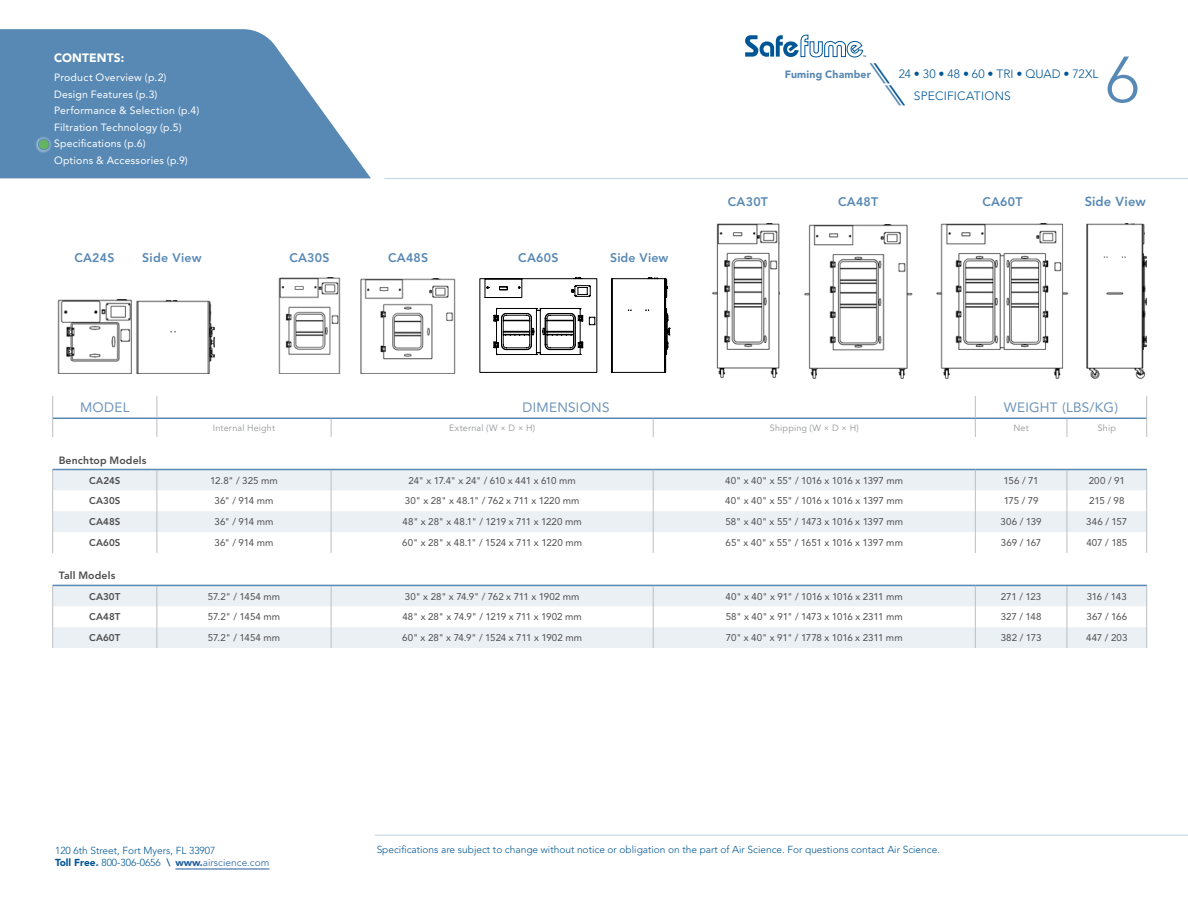
<style>
.page{position:relative;width:1188px;height:918px;background:#fff}
.page>*{position:absolute;margin:0;border:0;box-sizing:border-box;transform-origin:0 0}
.t1{font:300 64.5px "Avenir LT Std";color:#5889b4}
.t2{font:13.5px "Avenir LT Std";letter-spacing:.02em;color:#6d94ba}
.t3{font:800 13.05px "Avenir LT Std";color:#5889b4}
.t4{font:800 12.3px "Avenir LT Std";letter-spacing:.02em;color:#5889b4}
.t5{font:800 12.3px "Avenir LT Std";color:#5889b4}
.t6{font:300 12px/22.2px "Avenir LT Std";letter-spacing:.015em;color:#005695}
.t7{font:900 12px "Avenir LT Std";letter-spacing:.01em;color:#fff}
.t8{font:10.5px/16.5px "Avenir LT Std";letter-spacing:.02em;color:#fff}
.t9{font:800 10.5px "Avenir LT Std";letter-spacing:.015em;color:#4d4d4f}
.t10{font:900 10.5px "Avenir LT Std";letter-spacing:.015em;color:#5889b4}
.t11{font:300 10.2px/12px "Avenir LT Std";color:#005695}
.t12{font:9.75px "Avenir LT Std";letter-spacing:-.01em;color:#4d4d4f}
.t13{font:800 9.75px "Avenir LT Std";letter-spacing:.01em;color:#4d4d4f}
.t14{font:9px "Avenir LT Std";letter-spacing:.02em;color:#939598}
.s1{font-family:"ITC Avant Garde Std";font-weight:400;font-style:italic;font-size:24px;color:#5889b4}
.s2{font-family:"ITC Avant Garde Std";font-weight:400;font-style:italic;font-size:24px}
.s3{font-weight:900}
.s4{font-weight:800}
.s5{font-weight:900;color:#215e9e}
.s6{color:#215e9e}
</style>
<div class="page">
<hr style="left:384px;top:178px;width:804px;height:1px;background:#5889b4">
<svg style="left:0;top:29px;width:371px;height:149px;background:#709abf"></svg>
<hr style="left:175px;top:869px;width:94px;height:1px;background:#215e9e">
<hr style="left:375px;top:835px;width:813px;height:1px;background:#5889b4">
<svg style="left:745px;top:35px;width:121px;height:22px"></svg>
<img style="left:712px;top:224px;width:68px;height:154px">
<img style="left:804px;top:224px;width:109px;height:155px">
<img style="left:936px;top:224px;width:211px;height:155px">
<svg style="left:35px;top:136px;width:17px;height:17px"></svg>
<div style="left:38px;top:139px;width:11px;height:11px;background:#65b460;border-radius:50%"></div>
<div style="left:38px;top:139px;width:11px;height:11px;border:1px solid #5889b4;border-radius:50%"></div>
<svg style="left:53px;top:470px;width:1094px;height:178px"></svg>
<svg style="left:52px;top:396px;width:1px;height:41px"></svg>
<svg style="left:157px;top:396px;width:1px;height:41px"></svg>
<svg style="left:331px;top:419px;width:1px;height:18px"></svg>
<svg style="left:653px;top:419px;width:1px;height:18px"></svg>
<svg style="left:975px;top:396px;width:1px;height:41px"></svg>
<svg style="left:1067px;top:419px;width:1px;height:18px"></svg>
<svg style="left:1146px;top:396px;width:1px;height:41px"></svg>
<svg style="left:52px;top:470px;width:1px;height:83px"></svg>
<svg style="left:157px;top:470px;width:1px;height:83px"></svg>
<svg style="left:331px;top:470px;width:1px;height:83px"></svg>
<svg style="left:653px;top:470px;width:1px;height:83px"></svg>
<svg style="left:975px;top:470px;width:1px;height:83px"></svg>
<svg style="left:1067px;top:470px;width:1px;height:83px"></svg>
<svg style="left:1146px;top:470px;width:1px;height:83px"></svg>
<svg style="left:52px;top:586px;width:1px;height:62px"></svg>
<svg style="left:157px;top:586px;width:1px;height:62px"></svg>
<svg style="left:331px;top:586px;width:1px;height:62px"></svg>
<svg style="left:653px;top:586px;width:1px;height:62px"></svg>
<svg style="left:975px;top:586px;width:1px;height:62px"></svg>
<svg style="left:1067px;top:586px;width:1px;height:62px"></svg>
<svg style="left:1146px;top:586px;width:1px;height:62px"></svg>
<hr style="left:53px;top:418px;width:104px;height:1px;background:#5889b4">
<hr style="left:157px;top:418px;width:174px;height:1px;background:#5889b4">
<hr style="left:331px;top:418px;width:322px;height:1px;background:#5889b4">
<hr style="left:653px;top:418px;width:322px;height:1px;background:#5889b4">
<hr style="left:975px;top:418px;width:92px;height:1px;background:#5889b4">
<hr style="left:1067px;top:418px;width:80px;height:1px;background:#5889b4">
<hr style="left:52px;top:469px;width:105px;height:1px;background:#5889b4">
<hr style="left:157px;top:469px;width:174px;height:1px;background:#5889b4">
<hr style="left:331px;top:469px;width:322px;height:1px;background:#5889b4">
<hr style="left:653px;top:469px;width:322px;height:1px;background:#5889b4">
<hr style="left:975px;top:469px;width:92px;height:1px;background:#5889b4">
<hr style="left:1067px;top:469px;width:80px;height:1px;background:#5889b4">
<hr style="left:52px;top:585px;width:105px;height:1px;background:#5889b4">
<hr style="left:157px;top:585px;width:174px;height:1px;background:#5889b4">
<hr style="left:331px;top:585px;width:322px;height:1px;background:#5889b4">
<hr style="left:653px;top:585px;width:322px;height:1px;background:#5889b4">
<hr style="left:975px;top:585px;width:92px;height:1px;background:#5889b4">
<hr style="left:1067px;top:585px;width:80px;height:1px;background:#5889b4">
<img style="left:57px;top:300px;width:158px;height:74px">
<img style="left:278px;top:277px;width:63px;height:96px">
<img style="left:360px;top:278px;width:96px;height:95px">
<svg style="left:479px;top:277px;width:191px;height:96px"></svg>
<p class="t7" style="left:54px;top:51px;width:72px">CONTENTS:</p>
<p class="t8" style="left:54px;top:69px;width:147px">Product Overview (p.2)<br>Design Features (p.3)<br>Performance &amp; Selection (p.4)<br>Filtration Technology (p.5)<br>Specifications (p.6)<br>Options &amp; Accessories (p.9)</p>
<p class="t4" style="left:142px;top:251px;width:61px">Side View</p>
<p class="t5" style="left:610px;top:251px;width:60px">Side View</p>
<p class="t4" style="left:74px;top:251px;width:42px">CA24S</p>
<p class="t4" style="left:289px;top:251px;width:42px">CA30S</p>
<p class="t4" style="left:388px;top:251px;width:42px">CA48S</p>
<p class="t4" style="left:518px;top:251px;width:42px">CA60S</p>
<p class="t10" style="left:785px;top:68px;width:88px">Fuming Chamber</p>
<p class="t6" style="left:889px;top:63px;width:211px;text-indent:-15px"><span class="s1">\</span><span class="s2">\</span>24 • 30 • 48 • 60 • TRI • QUAD • 72XL <span class="s1">\</span><span class="s2">\</span>SPECIFICATIONS</p>
<h1 class="t1" style="left:1106px;top:42px;width:35px">6</h1>
<p class="t4" style="left:728px;top:194px;width:42px">CA30T</p>
<p class="t4" style="left:838px;top:194px;width:42px">CA48T</p>
<p class="t4" style="left:982px;top:194px;width:42px">CA60T</p>
<h3 class="t3" style="left:1085px;top:194px;width:63px">Side View</h3>
<h2 class="t2" style="left:80px;top:400px;width:51px">MODEL</h2>
<h2 class="t2" style="left:523px;top:400px;width:88px">DIMENSIONS</h2>
<h2 class="t2" style="left:1004px;top:400px;width:116px">WEIGHT (LBS/KG)</h2>
<p class="t14" style="left:213px;top:423px;width:64px">Internal Height</p>
<p class="t14" style="left:449px;top:423px;width:88px">External (W × D × H)</p>
<p class="t14" style="left:770px;top:423px;width:90px">Shipping (W × D × H)</p>
<p class="t14" style="left:1013px;top:423px;width:17px">Net</p>
<p class="t14" style="left:1098px;top:423px;width:20px">Ship</p>
<p class="t9" style="left:59px;top:454px;width:89px">Benchtop Models</p>
<p class="t13" style="left:89px;top:474px;width:33px">CA24S</p>
<p class="t12" style="left:210px;top:475px;width:69px">12.8" / 325 mm</p>
<p class="t12" style="left:409px;top:475px;width:169px">24" x 17.4" x 24" / 610 x 441 x 610 mm</p>
<p class="t12" style="left:725px;top:475px;width:179px">40" x 40" x 55" / 1016 x 1016 x 1397 mm</p>
<p class="t12" style="left:1004px;top:475px;width:37px">156 / 71</p>
<p class="t12" style="left:1089px;top:475px;width:38px">200 / 91</p>
<p class="t13" style="left:89px;top:495px;width:33px">CA30S</p>
<p class="t12" style="left:215px;top:495px;width:60px">36" / 914 mm</p>
<p class="t12" style="left:405px;top:495px;width:176px">30" x 28" x 48.1" / 762 x 711 x 1220 mm</p>
<p class="t12" style="left:725px;top:495px;width:179px">40" x 40" x 55" / 1016 x 1016 x 1397 mm</p>
<p class="t12" style="left:1004px;top:495px;width:36px">175 / 79</p>
<p class="t12" style="left:1089px;top:495px;width:37px">215 / 98</p>
<p class="t13" style="left:89px;top:516px;width:33px">CA48S</p>
<p class="t12" style="left:215px;top:516px;width:60px">36" / 914 mm</p>
<p class="t12" style="left:403px;top:516px;width:181px">48" x 28" x 48.1" / 1219 x 711 x 1220 mm</p>
<p class="t12" style="left:725px;top:516px;width:179px">58" x 40" x 55" / 1473 x 1016 x 1397 mm</p>
<p class="t12" style="left:1001px;top:516px;width:43px">306 / 139</p>
<p class="t12" style="left:1086px;top:516px;width:43px">346 / 157</p>
<p class="t13" style="left:89px;top:537px;width:33px">CA60S</p>
<p class="t12" style="left:215px;top:537px;width:60px">36" / 914 mm</p>
<p class="t12" style="left:402px;top:537px;width:181px">60" x 28" x 48.1" / 1524 x 711 x 1220 mm</p>
<p class="t12" style="left:726px;top:537px;width:179px">65" x 40" x 55" / 1651 x 1016 x 1397 mm</p>
<p class="t12" style="left:1001px;top:537px;width:42px">369 / 167</p>
<p class="t12" style="left:1086px;top:537px;width:43px">407 / 185</p>
<p class="t9" style="left:59px;top:570px;width:58px">Tall Models</p>
<p class="t13" style="left:89px;top:590px;width:33px">CA30T</p>
<p class="t12" style="left:208px;top:590px;width:74px">57.2" / 1454 mm</p>
<p class="t12" style="left:405px;top:590px;width:176px">30" x 28" x 74.9" / 762 x 711 x 1902 mm</p>
<p class="t12" style="left:726px;top:590px;width:179px">40" x 40" x 91" / 1016 x 1016 x 2311 mm</p>
<p class="t12" style="left:1001px;top:590px;width:42px">271 / 123</p>
<p class="t12" style="left:1087px;top:590px;width:42px">316 / 143</p>
<p class="t13" style="left:89px;top:611px;width:33px">CA48T</p>
<p class="t12" style="left:208px;top:611px;width:74px">57.2" / 1454 mm</p>
<p class="t12" style="left:402px;top:611px;width:181px">48" x 28" x 74.9" / 1219 x 711 x 1902 mm</p>
<p class="t12" style="left:726px;top:611px;width:179px">58" x 40" x 91" / 1473 x 1016 x 2311 mm</p>
<p class="t12" style="left:1001px;top:611px;width:42px">327 / 148</p>
<p class="t12" style="left:1086px;top:611px;width:42px">367 / 166</p>
<p class="t13" style="left:89px;top:632px;width:33px">CA60T</p>
<p class="t12" style="left:208px;top:632px;width:74px">57.2" / 1454 mm</p>
<p class="t12" style="left:402px;top:632px;width:181px">60" x 28" x 74.9" / 1524 x 711 x 1902 mm</p>
<p class="t12" style="left:726px;top:632px;width:178px">70" x 40" x 91" / 1778 x 1016 x 2311 mm</p>
<p class="t12" style="left:1001px;top:632px;width:42px">382 / 173</p>
<p class="t12" style="left:1086px;top:632px;width:43px">447 / 203</p>
<p class="t11" style="left:55px;top:845px;width:216px">120 6th Street, Fort Myers, FL 33907<br><span class="s3">Toll Free.</span> 800-306-0656 <span class="s4">\</span> <span class="s5">www.</span><span class="s6">airscience.com</span></p>
<p class="t11" style="left:377px;top:844px;width:565px">Specifications are subject to change without notice or obligation on the part of Air Science. For questions contact Air Science.</p>
</div>
